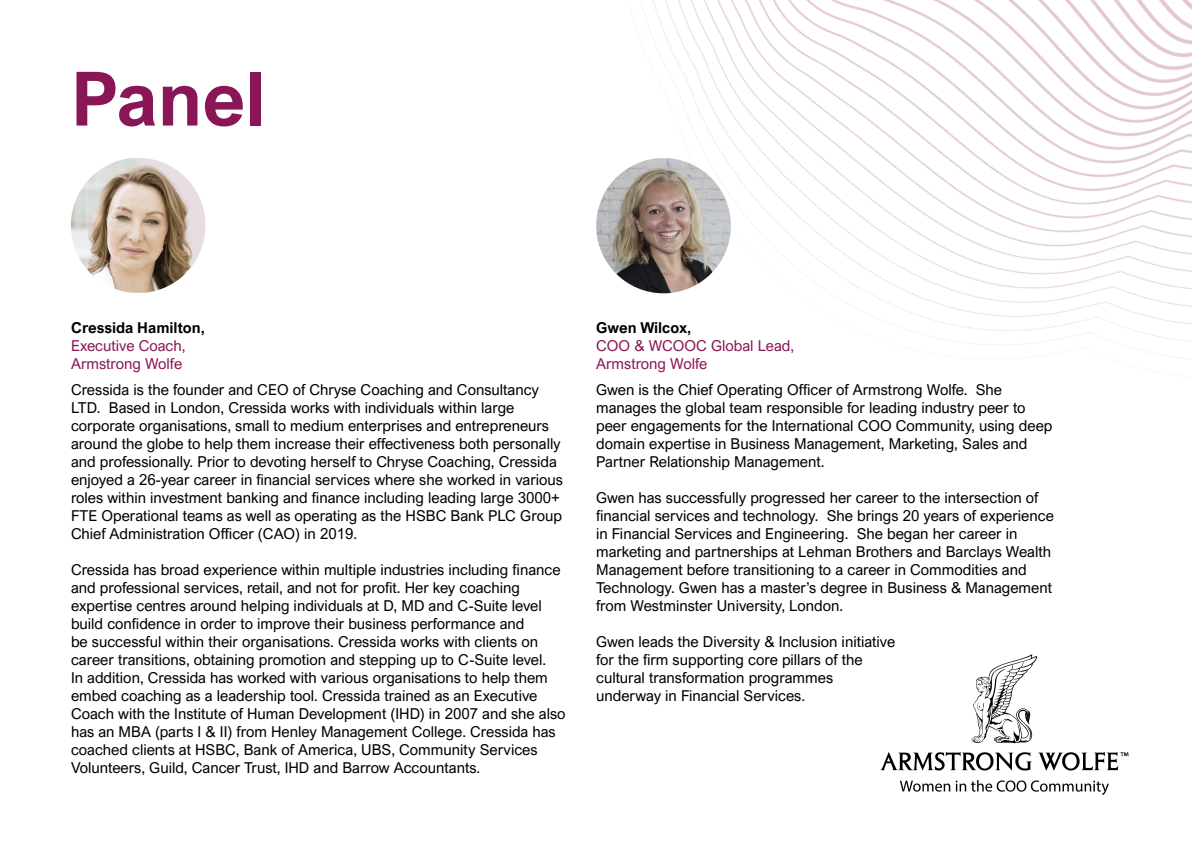
<style>
.page{position:relative;width:1192px;height:844px;background:#fff}
.page>*{position:absolute;margin:0;border:0;box-sizing:border-box;transform-origin:0 0}
.t1{font:700 75px "Arial Nova";color:#891757}
.t2{font:15px/18px "Arial Nova";color:#000}
.t3{font:15px/18px "Arial Nova";color:#891757}
.t4{font:700 15px "Arial Nova";color:#000}
</style>
<div class="page">
<img style="left:640px;top:0;width:552px;height:376px">
<img style="left:880px;top:654px;width:248px;height:140px">
<img style="left:87px;top:158px;width:102px;height:118px">
<img style="left:189px;top:224px;width:17px;height:46px">
<img style="left:111px;top:276px;width:72px;height:17px">
<img style="left:596px;top:158px;width:135px;height:135px">
<h1 class="t1" style="left:71px;top:69px;width:196px">Panel</h1>
<p class="t4" style="left:71px;top:321px;width:135px">Cressida Hamilton,</p>
<p class="t3" style="left:71px;top:336px;width:116px">Executive Coach,<br>Armstrong Wolfe</p>
<p class="t2" style="left:71px;top:381px;width:493px">Cressida is the founder and CEO of Chryse Coaching and Consultancy LTD. Based in London, Cressida works with individuals within large corporate organisations, small to medium enterprises and entrepreneurs around the globe to help them increase their effectiveness both personally and professionally. Prior to devoting herself to Chryse Coaching, Cressida enjoyed a 26-year career in financial services where she worked in various roles within investment banking and finance including leading large 3000+ FTE Operational teams as well as operating as the HSBC Bank PLC Group Chief Administration Officer (CAO) in 2019.</p>
<p class="t2" style="left:71px;top:560px;width:496px">Cressida has broad experience within multiple industries including finance and professional services, retail, and not for profit. Her key coaching expertise centres around helping individuals at D, MD and C-Suite level build confidence in order to improve their business performance and<br>be successful within their organisations. Cressida works with clients on career transitions, obtaining promotion and stepping up to C-Suite level.<br>In addition, Cressida has worked with various organisations to help them embed coaching as a leadership tool. Cressida trained as an Executive Coach with the Institute of Human Development (IHD) in 2007 and she also has an MBA (parts I &amp; II) from Henley Management College. Cressida has coached clients at HSBC, Bank of America, UBS, Community Services Volunteers, Guild, Cancer Trust, IHD and Barrow Accountants.</p>
<p class="t4" style="left:596px;top:321px;width:97px">Gwen Wilcox,</p>
<p class="t3" style="left:596px;top:337px;width:199px">COO &amp; WCOOC Global Lead,<br>Armstrong Wolfe</p>
<p class="t2" style="left:596px;top:380px;width:458px">Gwen is the Chief Operating Officer of Armstrong Wolfe. She manages the global team responsible for leading industry peer to peer engagements for the International COO Community, using deep domain expertise in Business Management, Marketing, Sales and Partner Relationship Management.</p>
<p class="t2" style="left:596px;top:488px;width:459px">Gwen has successfully progressed her career to the intersection of financial services and technology. She brings 20 years of experience in Financial Services and Engineering. She began her career in marketing and partnerships at Lehman Brothers and Barclays Wealth Management before transitioning to a career in Commodities and Technology. Gwen has a master’s degree in Business &amp; Management from Westminster University, London.</p>
<p class="t2" style="left:596px;top:632px;width:301px">Gwen leads the Diversity &amp; Inclusion initiative for the firm supporting core pillars of the cultural transformation programmes underway in Financial Services.</p>
</div>
